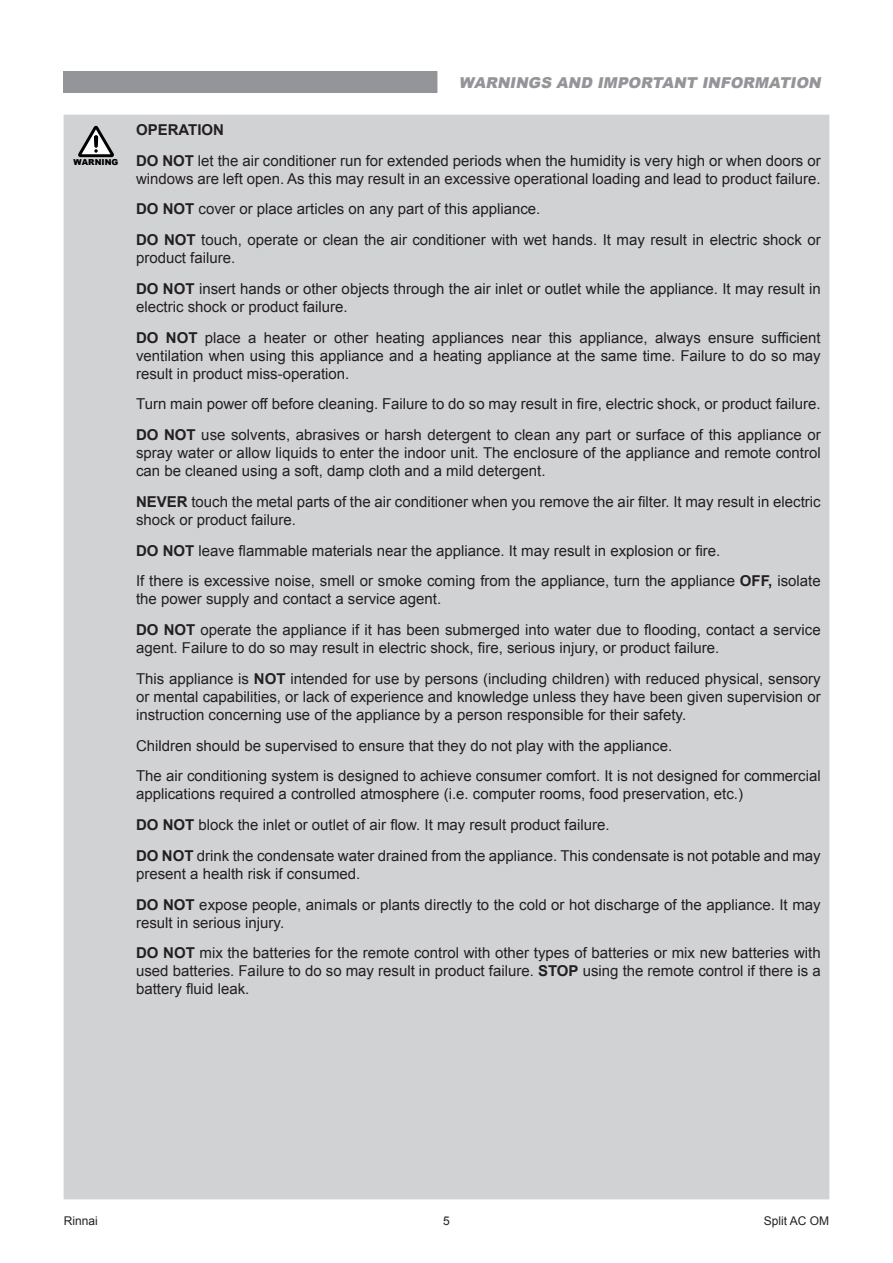
<style>
.page{position:relative;width:893px;height:1263px;background:#fff}
.page>*{position:absolute;margin:0;border:0;box-sizing:border-box;transform-origin:0 0}
.Body_Note_Table_Warn{font:15px/18px "Arial";color:#231f20}
.Chapter_title_1_not{font:italic 900 15px "Arial";color:#939598}
.Body_Note_Table_Bold{font:700 15px "Arial";color:#231f20}
.t1{font:12px "Arial";color:#231f20}
.t2{font:900 8.25px "Arial";color:#000}
.s1{font-weight:700}
</style>
<div class="page">
<div style="left:64px;top:115px;width:765px;height:1084px;background:#d1d2d4"></div>
<svg style="left:78px;top:126px;width:36px;height:31px"></svg>
<svg style="left:94px;top:135px;width:4px;height:13px"></svg>
<div style="left:64px;top:71px;width:765px;height:21px;background:#939598"></div>
<div style="left:437px;top:64px;width:405px;height:36px;background:#fff"></div>
<p class="t2" style="left:75px;top:156px;width:44px">C UTION</p>
<p class="t2" style="left:74px;top:156px;width:46px">WARNING</p>
<p class="Chapter_title_1_not" style="left:459px;top:72px;width:367px">WARNINGS AND IMPORTANT INFORMATION</p>
<p class="Body_Note_Table_Bold" style="left:136px;top:119px;width:90px">OPERATION</p>
<p class="Body_Note_Table_Warn" style="left:136px;top:151px;width:686px"><span class="s1">DO NOT</span> let the air conditioner run for extended periods when the humidity is very high or when doors or windows are left open. As this may result in an excessive operational loading and lead to product failure.</p>
<p class="Body_Note_Table_Warn" style="left:136px;top:200px;width:403px"><span class="s1">DO NOT</span> cover or place articles on any part of this appliance.</p>
<p class="Body_Note_Table_Warn" style="left:136px;top:231px;width:686px"><span class="s1">DO NOT</span> touch, operate or clean the air conditioner with wet hands. It may result in electric shock or product failure.</p>
<p class="Body_Note_Table_Warn" style="left:136px;top:280px;width:686px"><span class="s1">DO NOT</span> insert hands or other objects through the air inlet or outlet while the appliance. It may result in electric shock or product failure.</p>
<p class="Body_Note_Table_Warn" style="left:136px;top:328px;width:686px;text-align:justify"><span class="s1">DO NOT</span> place a heater or other heating appliances near this appliance, always ensure sufficient ventilation when using this appliance and a heating appliance at the same time. Failure to do so may result in product miss-operation.</p>
<p class="Body_Note_Table_Warn" style="left:136px;top:395px;width:686px">Turn main power off before cleaning. Failure to do so may result in fire, electric shock, or product failure.</p>
<p class="Body_Note_Table_Warn" style="left:136px;top:426px;width:686px;text-align:justify"><span class="s1">DO NOT</span> use solvents, abrasives or harsh detergent to clean any part or surface of this appliance or spray water or allow liquids to enter the indoor unit. The enclosure of the appliance and remote control can be cleaned using a soft, damp cloth and a mild detergent.</p>
<p class="Body_Note_Table_Warn" style="left:136px;top:493px;width:686px"><span class="s1">NEVER</span> touch the metal parts of the air conditioner when you remove the air filter. It may result in electric shock or product failure.</p>
<p class="Body_Note_Table_Warn" style="left:136px;top:541px;width:586px"><span class="s1">DO NOT</span> leave flammable materials near the appliance. It may result in explosion or fire.</p>
<p class="Body_Note_Table_Warn" style="left:136px;top:572px;width:686px">If there is excessive noise, smell or smoke coming from the appliance, turn the appliance <span class="s1">OFF,</span> isolate the power supply and contact a service agent.</p>
<p class="Body_Note_Table_Warn" style="left:136px;top:621px;width:686px"><span class="s1">DO NOT</span> operate the appliance if it has been submerged into water due to flooding, contact a service agent. Failure to do so may result in electric shock, fire, serious injury, or product failure.</p>
<p class="Body_Note_Table_Warn" style="left:136px;top:670px;width:686px;text-align:justify">This appliance is <span class="s1">NOT</span> intended for use by persons (including children) with reduced physical, sensory or mental capabilities, or lack of experience and knowledge unless they have been given supervision or instruction concerning use of the appliance by a person responsible for their safety.</p>
<p class="Body_Note_Table_Warn" style="left:136px;top:736px;width:538px">Children should be supervised to ensure that they do not play with the appliance.</p>
<p class="Body_Note_Table_Warn" style="left:136px;top:767px;width:686px">The air conditioning system is designed to achieve consumer comfort. It is not designed for commercial applications required a controlled atmosphere (i.e. computer rooms, food preservation, etc.)</p>
<p class="Body_Note_Table_Warn" style="left:136px;top:816px;width:475px"><span class="s1">DO NOT</span> block the inlet or outlet of air flow. It may result product failure.</p>
<p class="Body_Note_Table_Warn" style="left:136px;top:847px;width:686px"><span class="s1">DO NOT</span> drink the condensate water drained from the appliance. This condensate is not potable and may present a health risk if consumed.</p>
<p class="Body_Note_Table_Warn" style="left:136px;top:895px;width:686px"><span class="s1">DO NOT</span> expose people, animals or plants directly to the cold or hot discharge of the appliance. It may result in serious injury.</p>
<p class="Body_Note_Table_Warn" style="left:136px;top:944px;width:686px;text-align:justify"><span class="s1">DO NOT</span> mix the batteries for the remote control with other types of batteries or mix new batteries with used batteries. Failure to do so may result in product failure. <span class="s1">STOP</span> using the remote control if there is a battery fluid leak.</p>
<p class="t1" style="left:64px;top:1213px;width:36px">Rinnai</p>
<p class="t1" style="left:443px;top:1213px;width:8px">5</p>
<p class="t1" style="left:764px;top:1213px;width:67px">Split AC OM</p>
</div>
